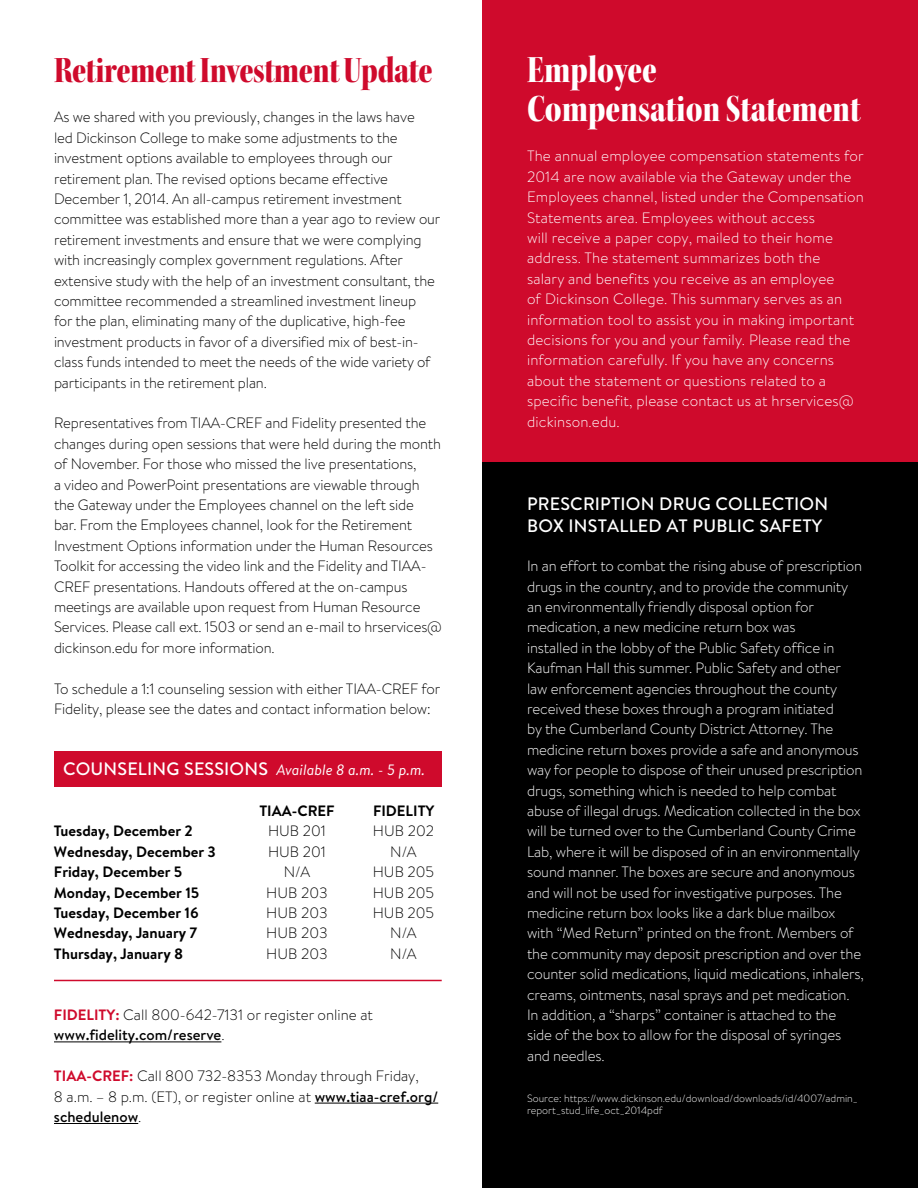
<style>
.page{position:relative;width:918px;height:1188px;background:#fff}
.page>*{position:absolute;margin:0;border:0;box-sizing:border-box;transform-origin:0 0}
.t1{font:40.5px/39px "Kepler Std Black Cn Disp";color:#fff}
.t2{font:39px "Kepler Std Black Cn Disp";letter-spacing:-.01em;color:#cf0a2c}
.t3{font:500 18px/21.6px "Brandon Text";letter-spacing:.01em;color:#fff}
.t4{font:300 15px/20.4px "Brandon Text";letter-spacing:-.01em;color:#000}
.t5{font:300 15px/20.4px "Brandon Text";letter-spacing:-.01em;color:#fff}
.t6{font:300 15px/20.4px "Brandon Text";letter-spacing:.01em;color:#fff}
.t7{font:700 15px "Brandon Text";color:#000}
.t8{font:italic 15px "Brandon Text";color:#fff}
.t9{font:300 10.5px/12.6px "Brandon Text";color:#fff}
.s1{font-weight:500;font-style:normal;font-size:18px}
.s2{font-weight:700;color:#cf0a2c}
.s3{font-weight:500}
</style>
<div class="page">
<div style="left:54px;top:752px;width:388px;height:35px;background:#cf0a2c"></div>
<hr style="left:54px;top:1042px;width:167px;height:1px;background:#000">
<hr style="left:315px;top:1103px;width:123px;height:1px;background:#000">
<hr style="left:54px;top:1123px;width:84px;height:1px;background:#000">
<div style="left:482px;top:432px;width:436px;height:756px;background:#000"></div>
<hr style="left:54px;top:980px;width:388px;height:1px;background:#cf0a2c">
<div style="left:482px;top:0;width:436px;height:461px;background:#cf0a2c"></div>
<h2 class="t2" style="left:54px;top:48px;width:380px">Retirement Investment Update</h2>
<p class="t4" style="left:54px;top:106px;width:388px">As we shared with you previously, changes in the laws have<br>led Dickinson College to make some adjustments to the investment options available to employees through our retirement plan. The revised options became effective December 1, 2014. An all-campus retirement investment committee was established more than a year ago to review our retirement investments and ensure that we were complying with increasingly complex government regulations. After extensive study with the help of an investment consultant, the committee recommended a streamlined investment lineup<br>for the plan, eliminating many of the duplicative, high-fee investment products in favor of a diversified mix of best-in&shy;class funds intended to meet the needs of the wide variety of participants in the retirement plan.</p>
<p class="t4" style="left:54px;top:412px;width:389px">Representatives from TIAA-CREF and Fidelity presented the changes during open sessions that were held during the month of November. For those who missed the live presentations,<br>a video and PowerPoint presentations are viewable through the Gateway under the Employees channel on the left side<br>bar. From the Employees channel, look for the Retirement Investment Options information under the Human Resources Toolkit for accessing the video link and the Fidelity and TIAA-CREF presentations. Handouts offered at the on-campus meetings are available upon request from Human Resource Services. Please call ext. 1503 or send an e-mail to hrservices@ dickinson.edu for more information.</p>
<p class="t4" style="left:54px;top:678px;width:388px">To schedule a 1:1 counseling session with either TIAA-CREF for<br>Fidelity, please see the dates and contact information below:</p>
<p class="t8" style="left:63px;top:760px;width:364px"><span class="s1">COUNSELING SESSIONS</span> Available 8 a.m. - 5 p.m.</p>
<p class="t7" style="left:259px;top:800px;width:77px">TIAA-CREF</p>
<p class="t7" style="left:373px;top:800px;width:63px">FIDELITY</p>
<p class="t7" style="left:54px;top:821px;width:140px">Tuesday, December 2</p>
<p class="t4" style="left:268px;top:820px;width:59px">HUB 201</p>
<p class="t4" style="left:373px;top:820px;width:63px">HUB 202</p>
<p class="t7" style="left:54px;top:841px;width:163px">Wednesday, December 3</p>
<p class="t4" style="left:268px;top:841px;width:59px">HUB 201</p>
<p class="t4" style="left:390px;top:841px;width:28px">N/A</p>
<p class="t7" style="left:54px;top:862px;width:130px">Friday, December 5</p>
<p class="t4" style="left:284px;top:861px;width:28px">N/A</p>
<p class="t4" style="left:373px;top:861px;width:63px">HUB 205</p>
<p class="t7" style="left:54px;top:882px;width:147px">Monday, December 15</p>
<p class="t4" style="left:266px;top:882px;width:63px">HUB 203</p>
<p class="t4" style="left:373px;top:882px;width:63px">HUB 205</p>
<p class="t7" style="left:54px;top:902px;width:146px">Tuesday, December 16</p>
<p class="t4" style="left:266px;top:902px;width:63px">HUB 203</p>
<p class="t4" style="left:373px;top:902px;width:63px">HUB 205</p>
<p class="t7" style="left:54px;top:923px;width:145px">Wednesday, January 7</p>
<p class="t4" style="left:266px;top:922px;width:63px">HUB 203</p>
<p class="t4" style="left:390px;top:922px;width:28px">N/A</p>
<p class="t7" style="left:54px;top:943px;width:131px">Thursday, January 8</p>
<p class="t4" style="left:266px;top:943px;width:63px">HUB 203</p>
<p class="t4" style="left:390px;top:943px;width:28px">N/A</p>
<p class="t4" style="left:54px;top:1004px;width:321px"><span class="s2">FIDELITY:</span> Call 800-642-7131 or register online at <span class="s3">www.fidelity.com/reserve</span>.</p>
<p class="t4" style="left:54px;top:1065px;width:386px"><span class="s2">TIAA-CREF:</span> Call 800 732-8353 Monday through Friday,<br>8 a.m. – 8 p.m. (ET), or register online at <span class="s3">www.tiaa-cref.org/ schedulenow</span>.</p>
<h1 class="t1" style="left:527px;top:50px;width:335px">Employee<br>Compensation Statement</h1>
<p class="t6" style="left:527px;top:145px;width:338px">The annual employee compensation statements for 2014 are now available via the Gateway under the Employees channel, listed under the Compensation Statements area. Employees without access<br>will receive a paper copy, mailed to their home address. The statement summarizes both the<br>salary and benefits you receive as an employee<br>of Dickinson College. This summary serves as an information tool to assist you in making important decisions for you and your family. Please read the information carefully. If you have any concerns about the statement or questions related to a specific benefit, please contact us at hrservices@ dickinson.edu.</p>
<p class="t3" style="left:527px;top:493px;width:303px">PRESCRIPTION DRUG COLLECTION<br>BOX INSTALLED AT PUBLIC SAFETY</p>
<p class="t5" style="left:527px;top:555px;width:338px">In an effort to combat the rising abuse of prescription drugs in the country, and to provide the community an environmentally friendly disposal option for medication, a new medicine return box was<br>installed in the lobby of the Public Safety office in Kaufman Hall this summer. Public Safety and other law enforcement agencies throughout the county received these boxes through a program initiated<br>by the Cumberland County District Attorney. The medicine return boxes provide a safe and anonymous way for people to dispose of their unused prescription drugs, something which is needed to help combat abuse of illegal drugs. Medication collected in the box will be turned over to the Cumberland County Crime Lab, where it will be disposed of in an environmentally sound manner. The boxes are secure and anonymous and will not be used for investigative purposes. The medicine return box looks like a dark blue mailbox with “Med Return” printed on the front. Members of the community may deposit prescription and over the counter solid medications, liquid medications, inhalers, creams, ointments, nasal sprays and pet medication.<br>In addition, a “sharps” container is attached to the side of the box to allow for the disposal of syringes and needles.</p>
<p class="t9" style="left:527px;top:1091px;width:332px">Source: https://www.dickinson.edu/download/downloads/id/4007/admin_ report_stud_life_oct_2014pdf</p>
</div>
